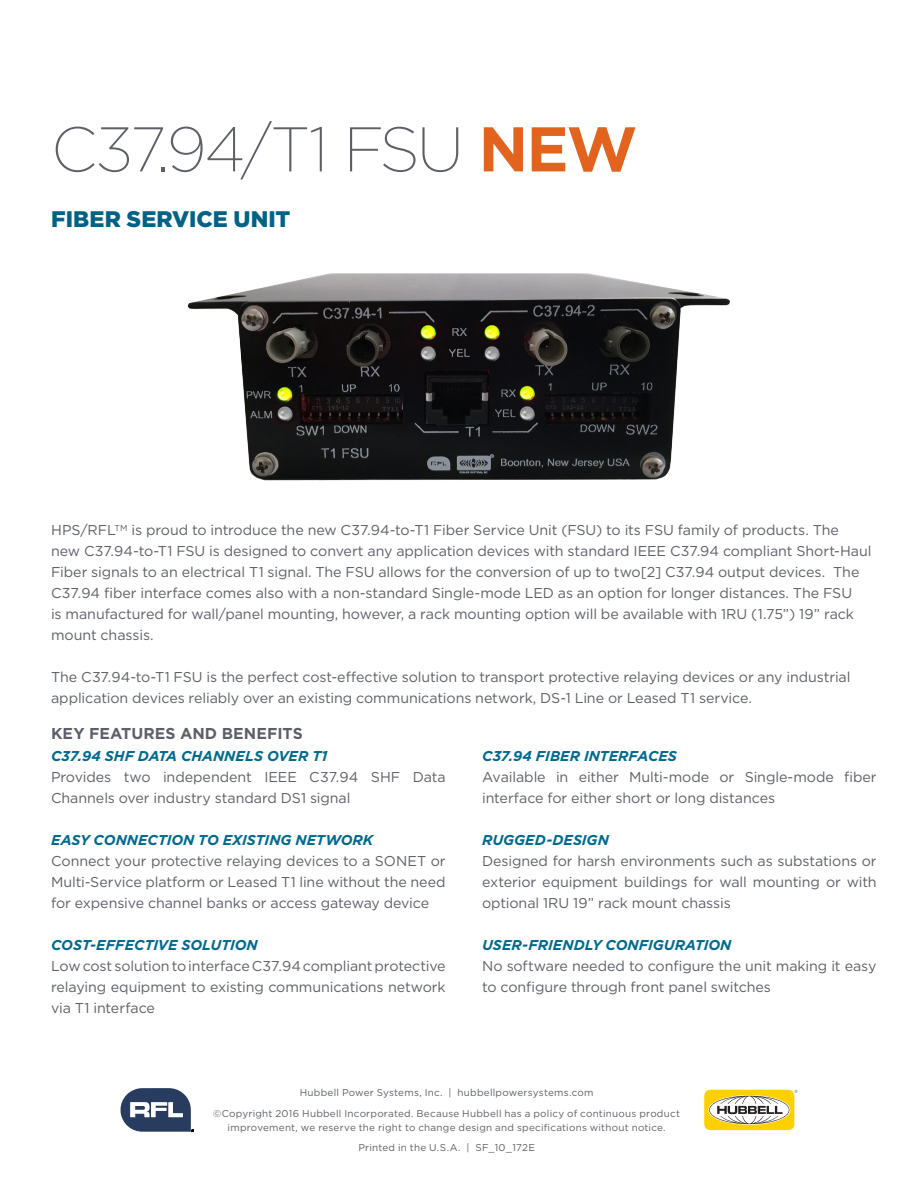
<style>
.page{position:relative;width:918px;height:1188px;background:#fff}
.page>*{position:absolute;margin:0;border:0;box-sizing:border-box;transform-origin:0 0}
.X_LIGHT_HEADER{font:200 63px "Gotham";letter-spacing:-.035em;color:#5d6067}
.t1{font:900 22.5px "Gotham";letter-spacing:.005em;color:#006285}
.t2{font:700 15.75px "Gotham";letter-spacing:.005em;color:#5d6067}
.t3{font:14.25px/21px "Gotham";letter-spacing:-.005em;color:#5d6067}
.t4{font:italic 700 14.25px "Gotham";letter-spacing:-.005em;color:#006a8f}
.t5{font:9.9px/13.5px "Gotham";letter-spacing:.025em;color:#5d6067;text-align:center}
.s1{font-weight:700;color:#e1631e}
</style>
<div class="page">
<div style="left:704px;top:1090px;width:90px;height:40px;background:#ffd000;border-radius:7px"></div>
<svg style="left:709px;top:1096px;width:80px;height:28px;background:#cac2a2"></svg>
<svg style="left:121px;top:1088px;width:73px;height:44px"></svg>
<img style="left:187px;top:273px;width:543px;height:208px">
<p class="X_LIGHT_HEADER" style="left:51px;top:115px;width:588px">C37.94/T1 FSU <span class="s1">NEW</span></p>
<p class="t1" style="left:51px;top:206px;width:241px">FIBER SERVICE UNIT</p>
<p class="t3" style="left:51px;top:519px;width:822px">HPS/RFL<sup>TM</sup> is proud to introduce the new C37.94-to-T1 Fiber Service Unit (FSU) to its FSU family of products. The new C37.94-to-T1 FSU is designed to convert any application devices with standard IEEE C37.94 compliant Short-Haul Fiber signals to an electrical T1 signal. The FSU allows for the conversion of up to two[2] C37.94 output devices. The C37.94 fiber interface comes also with a non-standard Single-mode LED as an option for longer distances. The FSU<br>is manufactured for wall/panel mounting, however, a rack mounting option will be available with 1RU (1.75”) 19” rack mount chassis.</p>
<p class="t3" style="left:51px;top:666px;width:801px">The C37.94-to-T1 FSU is the perfect cost-effective solution to transport protective relaying devices or any industrial application devices reliably over an existing communications network, DS-1 Line or Leased T1 service.</p>
<p class="t2" style="left:51px;top:723px;width:253px">KEY FEATURES AND BENEFITS</p>
<p class="t4" style="left:51px;top:747px;width:278px">C37.94 SHF DATA CHANNELS OVER T1</p>
<p class="t3" style="left:51px;top:766px;width:396px">Provides two independent IEEE C37.94 SHF Data<br>Channels over industry standard DS1 signal</p>
<p class="t4" style="left:51px;top:831px;width:324px">EASY CONNECTION TO EXISTING NETWORK</p>
<p class="t3" style="left:51px;top:850px;width:396px;text-align:justify">Connect your protective relaying devices to a SONET or Multi-Service platform or Leased T1 line without the need for expensive channel banks or access gateway device</p>
<p class="t4" style="left:51px;top:936px;width:208px">COST-EFFECTIVE SOLUTION</p>
<p class="t3" style="left:51px;top:955px;width:396px;text-align:justify">Low cost solution to interface C37.94 compliant protective relaying equipment to existing communications network via T1 interface</p>
<p class="t4" style="left:482px;top:747px;width:196px">C37.94 FIBER INTERFACES</p>
<p class="t3" style="left:482px;top:766px;width:396px">Available in either Multi-mode or Single-mode fiber interface for either short or long distances</p>
<p class="t4" style="left:482px;top:831px;width:128px">RUGGED-DESIGN</p>
<p class="t3" style="left:482px;top:850px;width:396px;text-align:justify">Designed for harsh environments such as substations or exterior equipment buildings for wall mounting or with optional 1RU 19” rack mount chassis</p>
<p class="t4" style="left:482px;top:936px;width:251px">USER-FRIENDLY CONFIGURATION</p>
<p class="t3" style="left:482px;top:955px;width:396px">No software needed to configure the unit making it easy to configure through front panel switches</p>
<p class="t5" style="left:300px;top:1086px;width:295px">Hubbell Power Systems, Inc. | hubbellpowersystems.com</p>
<p class="t5" style="left:213px;top:1107px;width:468px">©Copyright 2016 Hubbell Incorporated. Because Hubbell has a policy of continuous product improvement, we reserve the right to change design and specifications without notice.</p>
<p class="t5" style="left:358px;top:1140px;width:178px">Printed in the U.S.A. | SF_10_172E</p>
</div>
